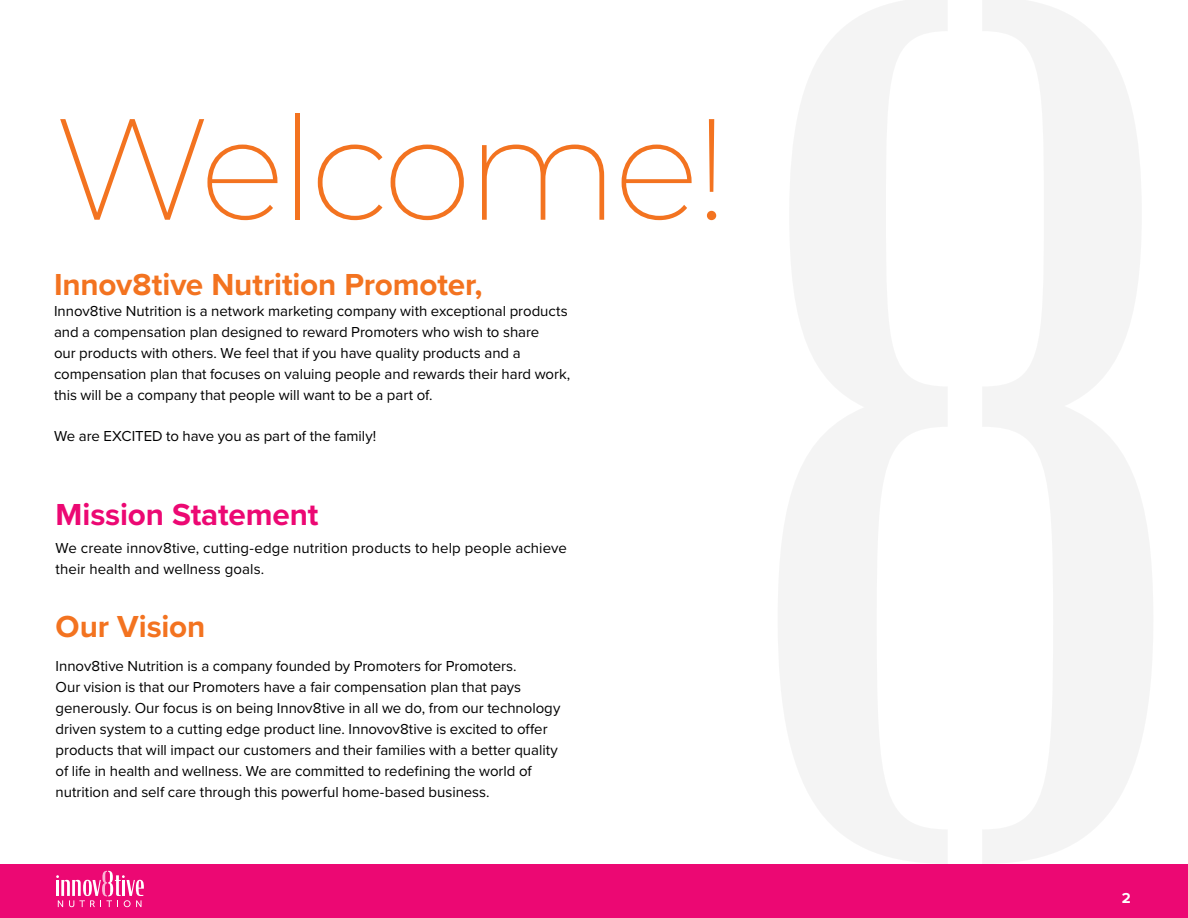
<style>
.page{position:relative;width:1188px;height:918px;background:#fff}
.page>*{position:absolute;margin:0;border:0;box-sizing:border-box;transform-origin:0 0}
.t1{font:200 143.7px "Montserrat";letter-spacing:-.04em;color:#f37320}
.t2{font:700 31.5px "Proxima Nova";letter-spacing:-.005em;color:#f37320}
.t3{font:700 31.5px "Proxima Nova";letter-spacing:-.005em;color:#ec0873}
.t4{font:15px/21px "Proxima Nova";color:#000001}
.t5{font:700 15px "Proxima Nova";color:#fff}
</style>
<div class="page">
<div style="left:0;top:864px;width:1188px;height:54px;background:#ec0873"></div>
<svg style="left:56px;top:871px;width:88px;height:36px"></svg>
<svg style="left:778px;top:0;width:169px;height:863px;fill:#f4f4f4"></svg>
<svg style="left:983px;top:0;width:170px;height:863px;fill:#f4f4f4"></svg>
<h1 class="t1" style="left:54px;top:72px;width:677px">Welcome!</h1>
<h2 class="t2" style="left:54px;top:261px;width:430px">Innov8tive Nutrition Promoter,</h2>
<p class="t4" style="left:54px;top:300px;width:518px">Innov8tive Nutrition is a network marketing company with exceptional products and a compensation plan designed to reward Promoters who wish to share<br>our products with others. We feel that if you have quality products and a compensation plan that focuses on valuing people and rewards their hard work, this will be a company that people will want to be a part of.</p>
<p class="t4" style="left:54px;top:425px;width:324px">We are EXCITED to have you as part of the family!</p>
<h2 class="t3" style="left:56px;top:491px;width:264px">Mission Statement</h2>
<p class="t4" style="left:56px;top:537px;width:513px">We create innov8tive, cutting-edge nutrition products to help people achieve their health and wellness goals.</p>
<h2 class="t2" style="left:56px;top:603px;width:151px">Our Vision</h2>
<p class="t4" style="left:56px;top:655px;width:506px">Innov8tive Nutrition is a company founded by Promoters for Promoters.<br>Our vision is that our Promoters have a fair compensation plan that pays generously. Our focus is on being Innov8tive in all we do, from our technology driven system to a cutting edge product line. Innovov8tive is excited to offer products that will impact our customers and their families with a better quality of life in health and wellness. We are committed to redefining the world of nutrition and self care through this powerful home-based business.</p>
<p class="t5" style="left:1122px;top:887px;width:10px">2</p>
</div>
